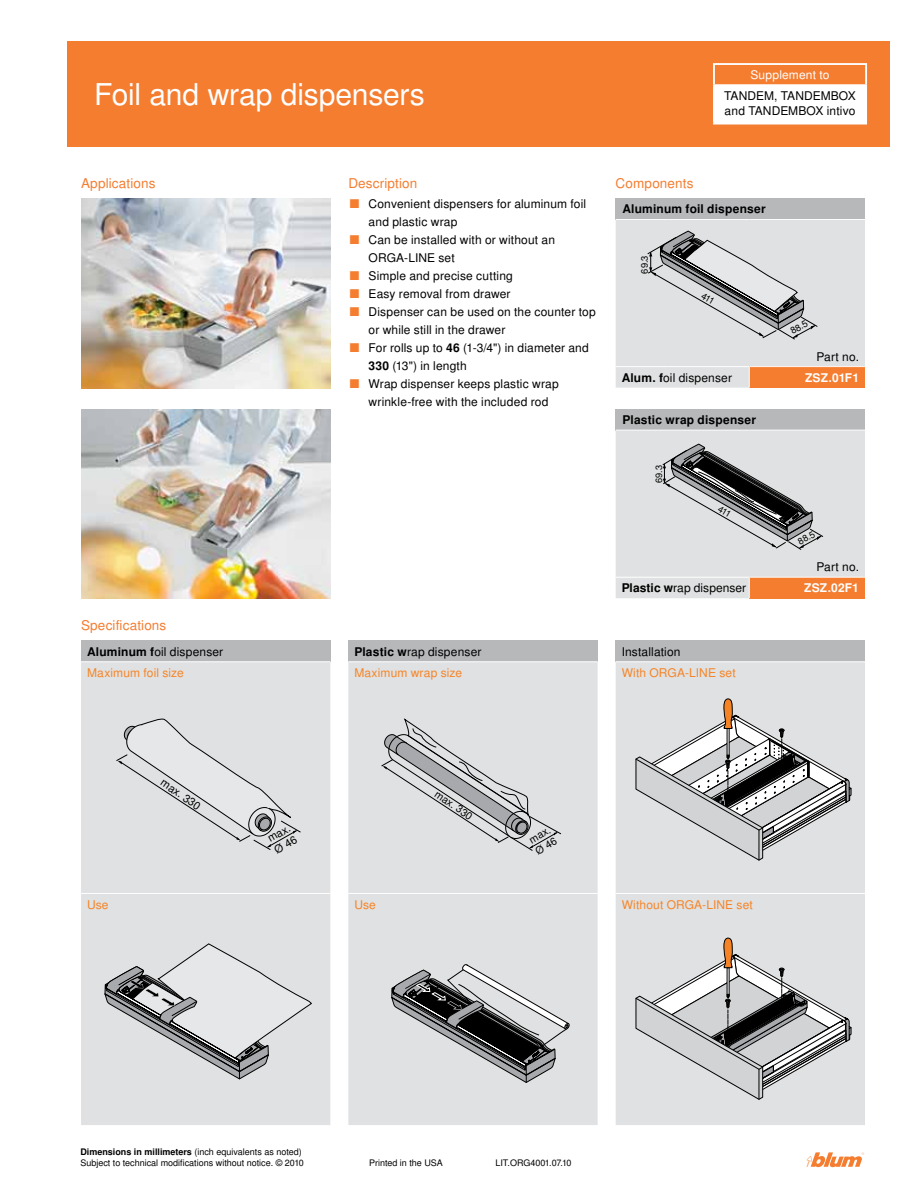
<style>
.page{position:relative;width:919px;height:1187px;background:#fff}
.page>*{position:absolute;margin:0;border:0;box-sizing:border-box;transform-origin:0 0}
.t1{font:30px "Nimbus Sans OT";letter-spacing:-.005em;color:#fff}
.t2{font:13.5px "Nimbus Sans OT";letter-spacing:.01em;color:#f47d30}
.t3{font:12px/18px "Nimbus Sans OT";letter-spacing:.01em;color:#000}
.t4{font:12px/21px "Nimbus Sans OT";letter-spacing:.01em;color:#f58426}
.t5{font:700 12px "Nimbus Sans OT";letter-spacing:.015em;color:#000}
.t6{font:700 12px "Nimbus Sans OT";letter-spacing:.015em;color:#fff}
.t7{font:12px "Nimbus Sans OT";letter-spacing:.015em;color:#fff}
.t8{font:11.1px/13.4px "Nimbus Sans OT";color:#000}
.t9{font:10.5px/12.6px "Nimbus Sans OT";color:#000}
.t10{font:9.3px "Nimbus Sans OT";color:#000}
.t11{font:9.15px "Nimbus Sans OT";color:#000}
.t12{font:9px "Nimbus Sans OT";color:#000}
.s1{color:#f47d30}
.s2{font-weight:700}
.s3{font-weight:700;color:#000}
.s4{color:#000}
</style>
<div class="page">
<div style="left:615px;top:198px;width:249px;height:21px;background:#b6b8ba"></div>
<div style="left:615px;top:409px;width:249px;height:21px;background:#b6b8ba"></div>
<hr style="left:615px;top:429px;width:53px;height:1px;background:#fff">
<hr style="left:668px;top:429px;width:81px;height:1px;background:#fff">
<hr style="left:749px;top:429px;width:115px;height:1px;background:#fff">
<div style="left:81px;top:640px;width:249px;height:21px;background:#b6b8ba"></div>
<div style="left:81px;top:662px;width:249px;height:462px;background:#e0e1e2"></div>
<hr style="left:81px;top:893px;width:249px;height:1px;background:#fff">
<div style="left:348px;top:640px;width:249px;height:21px;background:#b6b8ba"></div>
<div style="left:348px;top:662px;width:249px;height:462px;background:#e0e1e2"></div>
<hr style="left:348px;top:893px;width:249px;height:1px;background:#fff">
<div style="left:615px;top:640px;width:249px;height:21px;background:#b6b8ba"></div>
<div style="left:615px;top:662px;width:249px;height:462px;background:#e0e1e2"></div>
<hr style="left:615px;top:893px;width:249px;height:1px;background:#fff">
<svg style="left:391px;top:957px;width:178px;height:125px;background:#a8a8a9"></svg>
<svg style="left:806px;top:1152px;width:58px;height:16px"></svg>
<div style="left:67px;top:41px;width:823px;height:105px;background:#f47d30"></div>
<div style="left:714px;top:85px;width:152px;height:39px;background:#fff"></div>
<hr style="left:713px;top:63px;width:154px;height:2px;background:#fff">
<svg style="left:713px;top:65px;width:1px;height:19px"></svg>
<svg style="left:865px;top:65px;width:2px;height:19px"></svg>
<hr style="left:713px;top:84px;width:154px;height:2px;background:#fff">
<hr style="left:713px;top:86px;width:1px;height:37px;background:#fff">
<hr style="left:865px;top:86px;width:2px;height:37px;background:#fff">
<hr style="left:713px;top:123px;width:154px;height:1px;background:#fff">
<img style="left:81px;top:198px;width:249px;height:190px">
<svg style="left:116px;top:717px;width:185px;height:133px;background:#d8d9da"></svg>
<svg style="left:381px;top:719px;width:180px;height:131px;background:#cdcecf"></svg>
<img style="left:81px;top:409px;width:249px;height:189px">
<svg style="left:635px;top:937px;width:216px;height:162px;background:#c5c6c6"></svg>
<svg style="left:635px;top:698px;width:216px;height:162px;background:#c6c7c7"></svg>
<svg style="left:105px;top:943px;width:206px;height:136px;background:#cacbcc"></svg>
<svg style="left:615px;top:219px;width:249px;height:168px;background:#d5cfcc"></svg>
<svg style="left:615px;top:430px;width:249px;height:168px;background:#cbc5c2"></svg>
<h1 class="t1" style="left:94px;top:76px;width:332px">Foil and wrap dispensers</h1>
<p class="t7" style="left:750px;top:68px;width:80px">Supplement to</p>
<p class="t3" style="left:724px;top:89px;width:133px;line-height:15px">TANDEM, TANDEMBOX and TANDEMBOX intivo</p>
<p class="t2" style="left:81px;top:175px;width:76px">Applications</p>
<p class="t2" style="left:348px;top:175px;width:70px">Description</p>
<p class="t2" style="left:615px;top:175px;width:79px">Components</p>
<p class="t3" style="left:368px;top:195px;width:219px;text-indent:-20px"><span class="s1">■</span> Convenient dispensers for aluminum foil and plastic wrap</p>
<p class="t3" style="left:368px;top:231px;width:188px;text-indent:-20px"><span class="s1">■</span> Can be installed with or without an<br>ORGA-LINE set</p>
<p class="t3" style="left:348px;top:267px;width:166px"><span class="s1">■</span> Simple and precise cutting</p>
<p class="t3" style="left:348px;top:285px;width:164px"><span class="s1">■</span> Easy removal from drawer</p>
<p class="t3" style="left:368px;top:303px;width:228px;text-indent:-20px"><span class="s1">■</span> Dispenser can be used on the counter top or while still in the drawer</p>
<p class="t3" style="left:368px;top:339px;width:222px;text-indent:-20px"><span class="s1">■</span> For rolls up to <span class="s2">46</span> (1-3/4") in diameter and<br><span class="s2">330</span> (13") in length</p>
<p class="t3" style="left:368px;top:375px;width:192px;text-indent:-20px"><span class="s1">■</span> Wrap dispenser keeps plastic wrap wrinkle-free with the included rod</p>
<p class="t5" style="left:622px;top:202px;width:145px">Aluminum foil dispenser</p>
<p class="t10" style="left:638px;top:273px;width:20px;rotate:-90deg">69.3</p>
<p class="t10" style="left:788px;top:327px;width:20px;rotate:-30deg">88.5</p>
<p class="t3" style="left:816px;top:348px;width:44px">Part no.</p>
<p class="t3" style="left:621px;top:369px;width:112px"><span class="s2">Alum. f</span>oil dispenser</p>
<p class="t6" style="left:805px;top:370px;width:55px">ZSZ.01F1</p>
<p class="t5" style="left:622px;top:412px;width:135px">Plastic wrap dispenser</p>
<p class="t11" style="left:653px;top:483px;width:19px;rotate:-90deg">69.3</p>
<p class="t11" style="left:795px;top:537px;width:19px;rotate:-30deg">88.5</p>
<p class="t3" style="left:816px;top:558px;width:44px">Part no.</p>
<p class="t2" style="left:81px;top:617px;width:87px">Specifications</p>
<p class="t4" style="left:87px;top:641px;width:138px"><span class="s3">Aluminum f</span><span class="s4">oil dispenser<br></span>Maximum foil size</p>
<p class="t4" style="left:87px;top:894px;width:23px">Use</p>
<p class="t8" style="left:166px;top:775px;width:47px;rotate:35deg">max. 330</p>
<p class="t8" style="left:265px;top:833px;width:26px;rotate:-30deg">max.<br>Ø 46</p>
<p class="t4" style="left:354px;top:641px;width:129px"><span class="s3">Plastic w</span><span class="s4">rap dispenser<br></span>Maximum wrap size</p>
<p class="t4" style="left:354px;top:894px;width:23px">Use</p>
<p class="t9" style="left:439px;top:787px;width:45px;rotate:35deg">max. 330</p>
<p class="t9" style="left:527px;top:835px;width:24px;rotate:-30deg">max.<br>Ø 46</p>
<p class="t3" style="left:621px;top:579px;width:126px"><span class="s2">Plastic w</span>rap dispenser</p>
<p class="t6" style="left:804px;top:580px;width:56px">ZSZ.02F1</p>
<p class="t3" style="left:621px;top:643px;width:60px">Installation</p>
<p class="t4" style="left:621px;top:662px;width:115px">With ORGA-LINE set</p>
<p class="t4" style="left:621px;top:894px;width:133px">Without ORGA-LINE set</p>
<p class="t12" style="left:80px;top:1146px;width:223px"><span class="s2">Dimensions in millimeters</span> (inch equivalents as noted)</p>
<p class="t12" style="left:80px;top:1157px;width:225px">Subject to technical modifications without notice. © 2010</p>
<p class="t12" style="left:369px;top:1157px;width:75px">Printed in the USA</p>
<p class="t12" style="left:495px;top:1157px;width:78px">LIT.ORG4001.07.10</p>
</div>
